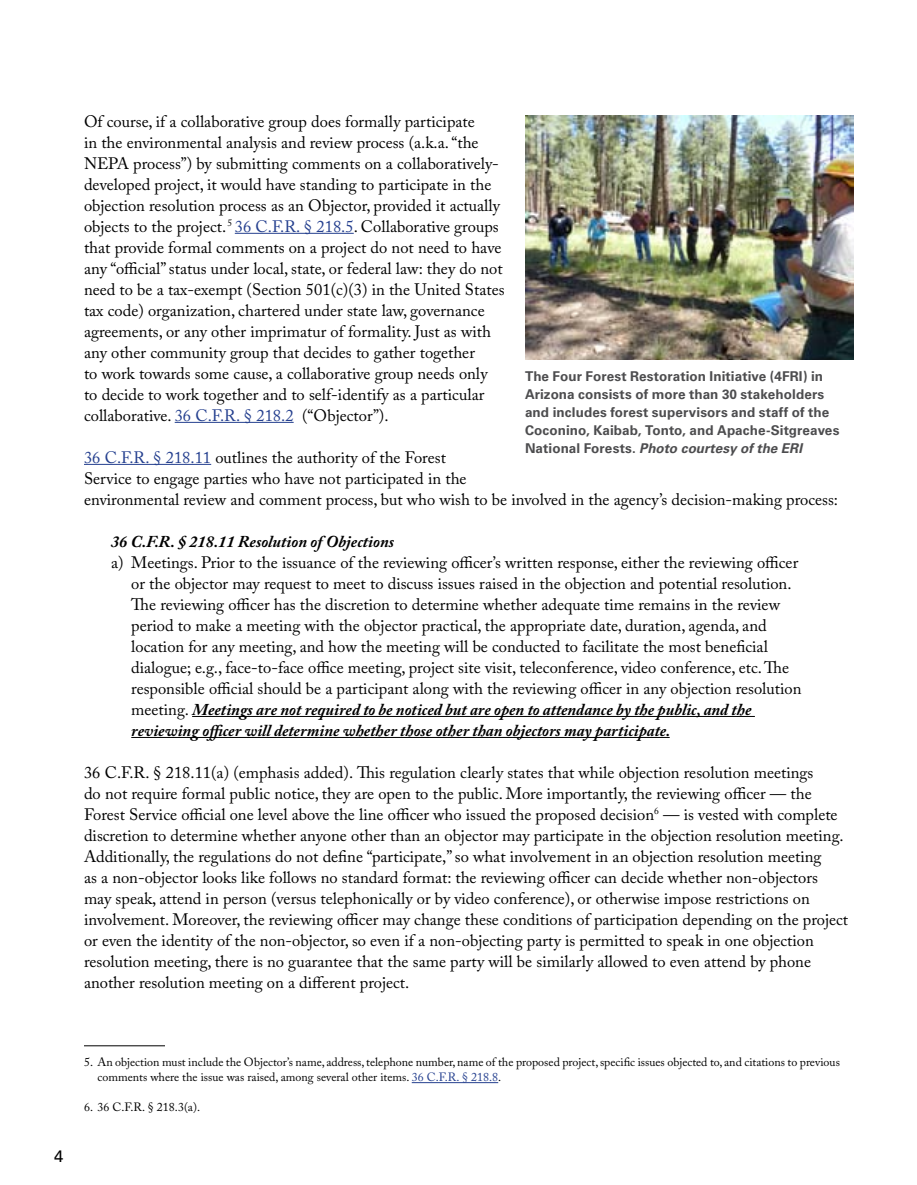
<style>
.page{position:relative;width:917px;height:1185px;background:#fff}
.page>*{position:absolute;margin:0;border:0;box-sizing:border-box;transform-origin:0 0}
.t1{font:16.5px/21px "Adobe Caslon Pro";color:#000}
.t2{font:italic 700 16.5px "Adobe Caslon Pro";color:#000}
.t3{font:16.5px "Univers";color:#000}
.t4{font:700 13.5px/18px "Univers";letter-spacing:.005em;color:#4d4d4f}
.t5{font:12px/15px "Adobe Caslon Pro";color:#000}
.s1{color:#25408f}
.s2{font-weight:700;font-style:italic}
.s3{font-style:italic}
</style>
<div class="page">
<hr style="left:235px;top:233px;width:119px;height:1px;background:#25408f">
<hr style="left:175px;top:422px;width:119px;height:1px;background:#25408f">
<hr style="left:84px;top:464px;width:127px;height:1px;background:#25408f">
<hr style="left:192px;top:716px;width:563px;height:1px;background:#000">
<hr style="left:131px;top:737px;width:539px;height:1px;background:#000">
<hr style="left:84px;top:1045px;width:81px;height:1px;background:#000">
<hr style="left:412px;top:1082px;width:86px;height:1px;background:#25408f">
<img style="left:525px;top:115px;width:329px;height:245px">
<p class="t1" style="left:84px;top:110px;width:422px">Of course, if a collaborative group does formally participate<br>in the environmental analysis and review process (a.k.a. “the NEPA process”) by submitting comments on a collaboratively&shy;developed project, it would have standing to participate in the objection resolution process as an Objector, provided it actually objects to the project. <sup>5</sup> <span class="s1">36 C.F.R. § 218.5</span>. Collaborative groups that provide formal comments on a project do not need to have any “official” status under local, state, or federal law: they do not need to be a tax-exempt (Section 501(c)(3) in the United States tax code) organization, chartered under state law, governance agreements, or any other imprimatur of formality. Just as with any other community group that decides to gather together<br>to work towards some cause, a collaborative group needs only to decide to work together and to self-identify as a particular collaborative. <span class="s1">36 C.F.R. § 218.2</span> (“Objector”).</p>
<p class="t1" style="left:84px;top:446px;width:756px"><span class="s1">36 C.F.R. § 218.11</span> outlines the authority of the Forest<br>Service to engage parties who have not participated in the<br>environmental review and comment process, but who wish to be involved in the agency’s decision-making process:</p>
<p class="t2" style="left:111px;top:531px;width:285px">36 C.F.R. § 218.11 Resolution of Objections</p>
<p class="t1" style="left:131px;top:551px;width:672px;text-indent:-20px">a) Meetings. Prior to the issuance of the reviewing officer’s written response, either the reviewing officer or the objector may request to meet to discuss issues raised in the objection and potential resolution.<br>The reviewing officer has the discretion to determine whether adequate time remains in the review period to make a meeting with the objector practical, the appropriate date, duration, agenda, and location for any meeting, and how the meeting will be conducted to facilitate the most beneficial dialogue; e.g., face-to-face office meeting, project site visit, teleconference, video conference, etc. The responsible official should be a participant along with the reviewing officer in any objection resolution meeting. <span class="s2">Meetings are not required to be noticed but are open to attendance by the public, and the reviewing officer will determine whether those other than objectors may participate.</span></p>
<p class="t1" style="left:84px;top:761px;width:766px">36 C.F.R. § 218.11(a) (emphasis added). This regulation clearly states that while objection resolution meetings<br>do not require formal public notice, they are open to the public. More importantly, the reviewing officer — the Forest Service official one level above the line officer who issued the proposed decision<sup>6</sup> — is vested with complete discretion to determine whether anyone other than an objector may participate in the objection resolution meeting.<br>Additionally, the regulations do not define “participate,” so what involvement in an objection resolution meeting<br>as a non-objector looks like follows no standard format: the reviewing officer can decide whether non-objectors may speak, attend in person (versus telephonically or by video conference), or otherwise impose restrictions on involvement. Moreover, the reviewing officer may change these conditions of participation depending on the project or even the identity of the non-objector, so even if a non-objecting party is permitted to speak in one objection resolution meeting, there is no guarantee that the same party will be similarly allowed to even attend by phone another resolution meeting on a different project.</p>
<p class="t4" style="left:525px;top:367px;width:316px">The Four Forest Restoration Initiative (4FRI) in Arizona consists of more than 30 stakeholders and includes forest supervisors and staff of the Coconino, Kaibab, Tonto, and Apache-Sitgreaves National Forests. <span class="s3">Photo courtesy of the ERI</span></p>
<p class="t3" style="left:54px;top:1146px;width:11px">4</p>
<p class="t5" style="left:98px;top:1054px;width:744px;text-indent:-14px">5. An objection must include the Objector’s name, address, telephone number, name of the proposed project, specific issues objected to, and citations to previous comments where the issue was raised, among several other items. <span class="s1">36 C.F.R. § 218.8</span>.</p>
<p class="t5" style="left:84px;top:1099px;width:118px">6. 36 C.F.R. § 218.3(a).</p>
</div>
